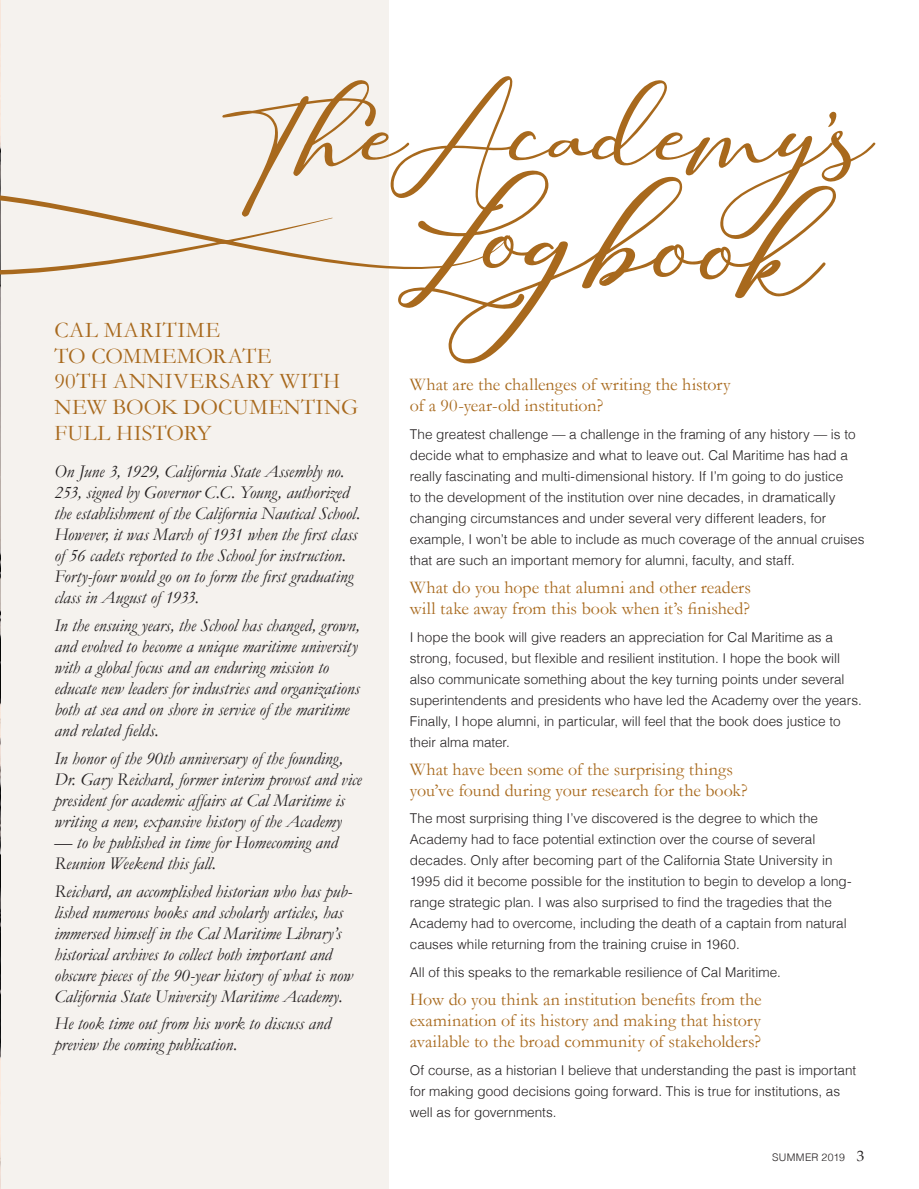
<style>
.page{position:relative;width:919px;height:1189px;background:#fff}
.page>*{position:absolute;margin:0;border:0;box-sizing:border-box;transform-origin:0 0}
.t1{font:331.65px "Hilland";color:#a8691d}
.t2{font:267.9px "Hilland";letter-spacing:-.01em;color:#a8691d}
.t3{font:22.5px/25.7px "Garamond";letter-spacing:.015em;color:#a8691d}
.t4{font:italic 18px/21px "Garamond";letter-spacing:-.005em;color:#231f20}
.t5{font:18px/21px "Garamond";color:#a8691d}
.t6{font:300 13.5px/21px "Helvetica";color:#231f20}
.t7{font:300 10.5px "Helvetica";letter-spacing:.025em;color:#231f20}
.s1{font-family:"Palatino";font-weight:400;font-size:15px}
</style>
<div class="page">
<div style="left:0;top:0;width:389px;height:1189px;background:#f5f2ee"></div>
<img style="left:0;top:1px;width:1px;height:1186px">
<svg style="left:0;top:192px;width:510px;height:83px"></svg>
<h2 class="t2" style="left:222px;top:23px;width:653px">T heAcademy’s</h2>
<h1 class="t1" style="left:408px;top:92px;width:424px;rotate:3deg">Logbook</h1>
<h3 class="t3" style="left:54px;top:316px;width:306px">CAL MARITIME<br>TO COMMEMORATE<br>90TH ANNIVERSARY WITH<br>NEW BOOK DOCUMENTING<br>FULL HISTORY</h3>
<h3 class="t5" style="left:410px;top:374px;width:322px">What are the challenges of writing the history of a 90-year-old institution?</h3>
<p class="t6" style="left:410px;top:423px;width:456px">The greatest challenge — a challenge in the framing of any history — is to decide what to emphasize and what to leave out. Cal Maritime has had a really fascinating and multi-dimensional history. If I’m going to do justice<br>to the development of the institution over nine decades, in dramatically changing circumstances and under several very different leaders, for example, I won’t be able to include as much coverage of the annual cruises that are such an important memory for alumni, faculty, and staff.</p>
<h3 class="t5" style="left:410px;top:576px;width:343px">What do you hope that alumni and other readers will take away from this book when it’s finished?</h3>
<p class="t6" style="left:410px;top:625px;width:453px">I hope the book will give readers an appreciation for Cal Maritime as a strong, focused, but flexible and resilient institution. I hope the book will also communicate something about the key turning points under several superintendents and presidents who have led the Academy over the years.<br>Finally, I hope alumni, in particular, will feel that the book does justice to their alma mater.</p>
<h3 class="t5" style="left:410px;top:758px;width:340px">What have been some of the surprising things you’ve found during your research for the book?</h3>
<p class="t6" style="left:410px;top:807px;width:443px">The most surprising thing I’ve discovered is the degree to which the Academy had to face potential extinction over the course of several decades. Only after becoming part of the California State University in 1995 did it become possible for the institution to begin to develop a long&shy;range strategic plan. I was also surprised to find the tragedies that the Academy had to overcome, including the death of a captain from natural causes while returning from the training cruise in 1960.</p>
<p class="t6" style="left:410px;top:961px;width:372px">All of this speaks to the remarkable resilience of Cal Maritime.</p>
<h3 class="t5" style="left:410px;top:988px;width:353px;text-align:justify">How do you think an institution benefits from the examination of its history and making that history available to the broad community of stakeholders?</h3>
<p class="t6" style="left:410px;top:1058px;width:448px">Of course, as a historian I believe that understanding the past is important for making good decisions going forward. This is true for institutions, as well as for governments.</p>
<p class="t4" style="left:54px;top:460px;width:307px">On June 3, 1929, California State Assembly no.<br>253, signed by Governor C.C. Young, authorized the establishment of the California Nautical School.<br>However, it was March of 1931 when the first class of 56 cadets reported to the School for instruction.<br>Forty-four would go on to form the first graduating class in August of 1933.</p>
<p class="t4" style="left:54px;top:614px;width:307px">In the ensuing years, the School has changed, grown, and evolved to become a unique maritime university with a global focus and an enduring mission to educate new leaders for industries and organizations both at sea and on shore in service of the maritime and related fields.</p>
<h3 class="t4" style="left:54px;top:747px;width:309px">In honor of the 90th anniversary of the founding, Dr. Gary Reichard, former interim provost and vice president for academic affairs at Cal Maritime is writing a new, expansive history of the Academy</h3>
<h3 class="t4" style="left:54px;top:831px;width:285px">— to be published in time for Homecoming and<br>Reunion Weekend this fall.</h3>
<p class="t4" style="left:54px;top:880px;width:300px">Reichard, an accomplished historian who has pub&shy;lished numerous books and scholarly articles, has immersed himself in the Cal Maritime Library’s historical archives to collect both important and obscure pieces of the 90-year history of what is now California State University Maritime Academy.</p>
<h3 class="t4" style="left:54px;top:1013px;width:278px">He took time out from his work to discuss and preview the coming publication.</h3>
<p class="t7" style="left:772px;top:1148px;width:93px">SUMMER 2019 <span class="s1">3</span></p>
</div>
